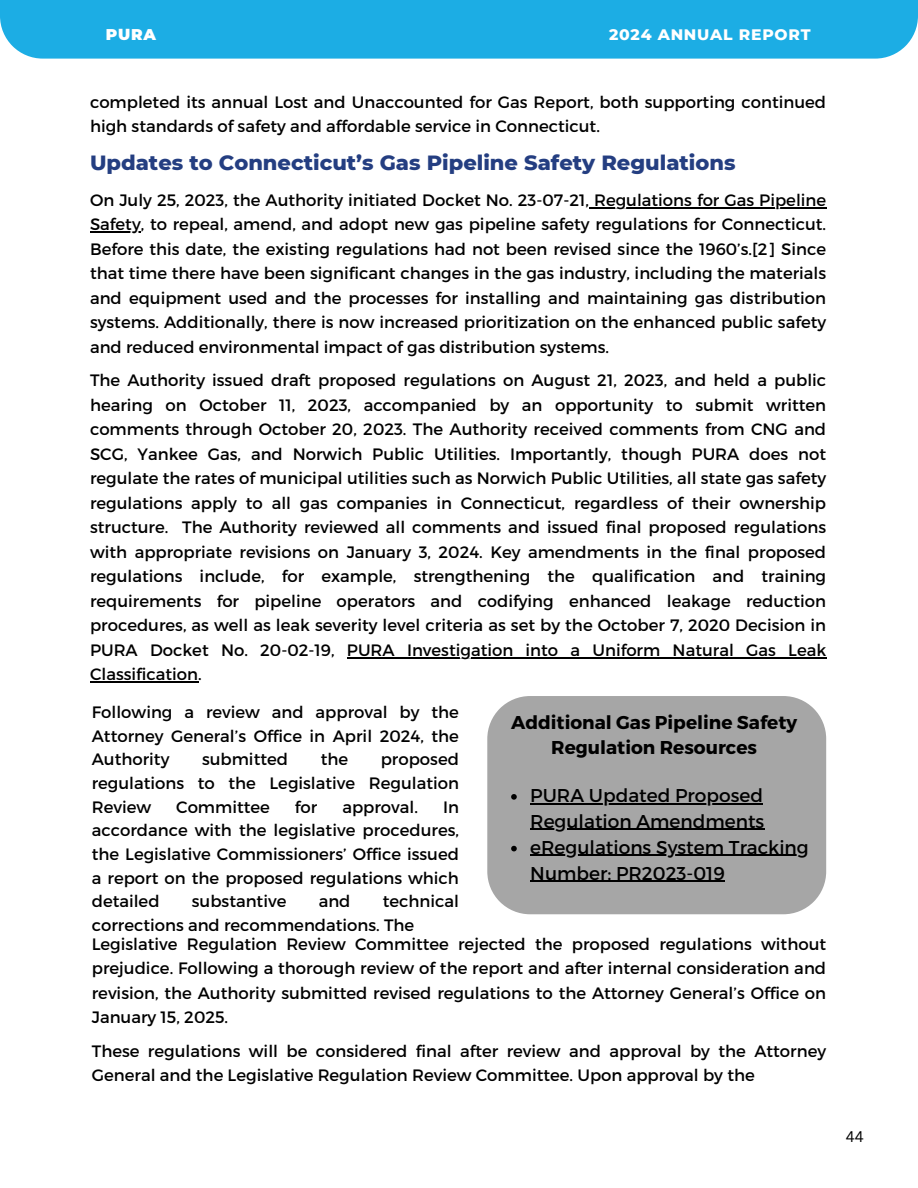
<style>
.page{position:relative;width:918px;height:1188px;background:#fff}
.page>*{position:absolute;margin:0;border:0;box-sizing:border-box;transform-origin:0 0}
.t1{font:800 21px "Montserrat";color:#243e81}
.t2{font:18.6px/25.8px "Montserrat";color:#000}
.t3{font:700 18.6px/25.8px "Montserrat";color:#000;text-align:center}
.t4{font:16.5px/24.5px "Montserrat";color:#000;text-align:justify}
.t5{font:800 15.6px "Montserrat";letter-spacing:.05em;color:#fff}
.t6{font:900 15.6px "Montserrat";color:#fff}
.t7{font:15px "Canva Sans";color:#000}
</style>
<div class="page">
<div style="left:0;top:0;width:918px;height:59px;background:#1cade4"></div>
<hr style="left:589px;top:207px;width:237px;height:1px;background:#000">
<hr style="left:90px;top:231px;width:51px;height:2px;background:#000">
<hr style="left:347px;top:657px;width:479px;height:1px;background:#000">
<hr style="left:90px;top:681px;width:108px;height:2px;background:#000">
<div style="left:487px;top:696px;width:339px;height:218px;background:#a6a6a6"></div>
<svg style="left:511px;top:794px;width:6px;height:6px"></svg>
<hr style="left:530px;top:803px;width:233px;height:1px;background:#000">
<hr style="left:530px;top:829px;width:234px;height:1px;background:#000">
<svg style="left:511px;top:846px;width:6px;height:5px"></svg>
<hr style="left:530px;top:855px;width:279px;height:1px;background:#000">
<hr style="left:530px;top:881px;width:195px;height:1px;background:#000">
<p class="t6" style="left:106px;top:25px;width:52px">PURA</p>
<p class="t5" style="left:609px;top:25px;width:203px">2024 ANNUAL REPORT</p>
<h2 class="t4" style="left:90px;top:89px;width:738px">completed its annual Lost and Unaccounted for Gas Report, both supporting continued high standards of safety and affordable service in Connecticut.</h2>
<p class="t1" style="left:90px;top:150px;width:647px">Updates to Connecticut’s Gas Pipeline Safety Regulations</p>
<h1 class="t4" style="left:90px;top:187px;width:738px">On July 25, 2023, the Authority initiated Docket No. 23-07-21, Regulations for Gas Pipeline</h1>
<p class="t4" style="left:90px;top:211px;width:738px">Safety, to repeal, amend, and adopt new gas pipeline safety regulations for Connecticut.<br>Before this date, the existing regulations had not been revised since the 1960’s.[2] Since that time there have been significant changes in the gas industry, including the materials and equipment used and the processes for installing and maintaining gas distribution systems. Additionally, there is now increased prioritization on the enhanced public safety and reduced environmental impact of gas distribution systems.</p>
<p class="t4" style="left:90px;top:367px;width:738px">The Authority issued draft proposed regulations on August 21, 2023, and held a public hearing on October 11, 2023, accompanied by an opportunity to submit written</p>
<p class="t4" style="left:90px;top:416px;width:738px">comments through October 20, 2023. The Authority received comments from CNG and SCG, Yankee Gas, and Norwich Public Utilities. Importantly, though PURA does not regulate the rates of municipal utilities such as Norwich Public Utilities, all state gas safety regulations apply to all gas companies in Connecticut, regardless of their ownership structure. The Authority reviewed all comments and issued final proposed regulations with appropriate revisions on January 3, 2024. Key amendments in the final proposed regulations include, for example, strengthening the qualification and training requirements for pipeline operators and codifying enhanced leakage reduction procedures, as well as leak severity level criteria as set by the October 7, 2020 Decision in PURA Docket No. 20-02-19,</p>
<p class="t4" style="left:347px;top:637px;width:481px">PURA Investigation into a Uniform Natural Gas Leak</p>
<p class="t4" style="left:90px;top:661px;width:113px">Classification.</p>
<p class="t4" style="left:92px;top:700px;width:369px;line-height:23.7px">Following a review and approval by the Attorney General’s Office in April 2024, the Authority</p>
<p class="t3" style="left:511px;top:708px;width:288px">Additional Gas Pipeline Safety<br>Regulation Resources</p>
<p class="t2" style="left:530px;top:781px;width:234px">PURA Updated Proposed</p>
<p class="t2" style="left:530px;top:807px;width:280px">Regulation Amendments eRegulations System Tracking</p>
<p class="t2" style="left:530px;top:859px;width:196px">Number: PR2023-019</p>
<p class="t4" style="left:202px;top:747px;width:87px">submitted</p>
<p class="t4" style="left:321px;top:747px;width:29px">the</p>
<p class="t4" style="left:92px;top:747px;width:369px;line-height:23.7px;text-indent:289px">proposed regulations to the Legislative Regulation Review</p>
<p class="t4" style="left:176px;top:794px;width:95px">Committee</p>
<p class="t4" style="left:295px;top:794px;width:24px">for</p>
<p class="t4" style="left:342px;top:794px;width:77px">approval.</p>
<p class="t4" style="left:92px;top:794px;width:369px;line-height:23.7px;text-indent:351px">In accordance with the legislative procedures, the Legislative Commissioners’ Office issued a report on the proposed regulations which detailed</p>
<p class="t4" style="left:92px;top:889px;width:369px;line-height:23.7px;text-indent:291px">technical corrections and recommendations. The</p>
<p class="t4" style="left:92px;top:931px;width:736px">Legislative Regulation Review Committee rejected the proposed regulations without prejudice. Following a thorough review of the report and after internal consideration and revision, the Authority submitted revised regulations to the Attorney General’s Office on January 15, 2025.</p>
<p class="t4" style="left:92px;top:1038px;width:736px">These regulations will be considered final after review and approval by the Attorney<br>General and the Legislative Regulation Review Committee. Upon approval by the</p>
<p class="t4" style="left:192px;top:888px;width:96px">substantive</p>
<p class="t4" style="left:319px;top:888px;width:33px">and</p>
<h2 class="t7" style="left:846px;top:1126px;width:20px">44</h2>
</div>
